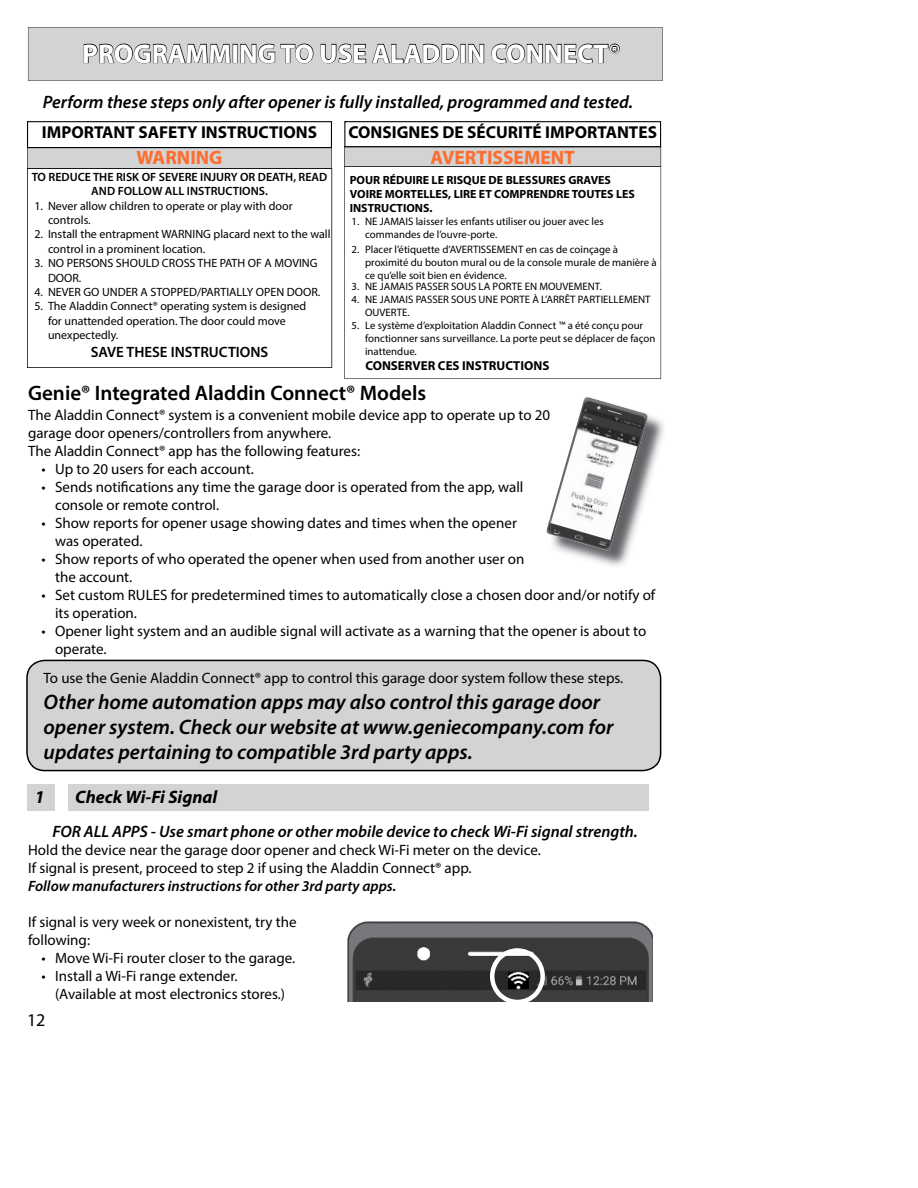
<style>
.page{position:relative;width:918px;height:1188px;background:#fff}
.page>*{position:absolute;margin:0;border:0;box-sizing:border-box;transform-origin:0 0}
.t1{font:700 27px "Myriad Pro";color:#fff}
.t2{font:italic 600 21px/25.2px "Myriad Pro";color:#000}
.t3{font:600 21px "Myriad Pro";color:#000}
.t4{font:700 19.5px "Myriad Pro";color:#ff6c2c}
.t5{font:italic 600 18px "Myriad Pro";color:#000}
.t6{font:italic 700 18px "Myriad Pro";color:#000}
.t7{font:18px "Myriad Pro";color:#000}
.t8{font:700 17.25px "Myriad Pro";color:#000}
.t9{font:italic 600 16.5px "Myriad Pro";color:#000}
.t10{font:15px/18px "Myriad Pro";color:#000}
.t11{font:italic 600 15px "Myriad Pro";color:#000}
.t12{font:600 15px "Myriad Pro";color:#000}
.t13{font:700 12.9px "Myriad Pro";color:#000}
.t14{font:12px/14.4px "Myriad Pro";color:#000}
.t15{font:600 12px/14.4px "Myriad Pro";color:#000;text-align:center}
.t16{font:700 11.85px/14.2px "Myriad Pro";color:#000}
.t17{font:10.8px/12.9px "Myriad Pro";color:#000}
</style>
<div class="page">
<div style="left:26px;top:660px;width:635px;height:111px;background:#d1d3d4"></div>
<svg style="left:344px;top:167px;width:317px;height:212px"></svg>
<svg style="left:344px;top:121px;width:317px;height:46px"></svg>
<img style="left:561px;top:415px;width:103px;height:151px">
<img style="left:546px;top:397px;width:52px;height:137px">
<img style="left:550px;top:400px;width:99px;height:151px">
<svg style="left:27px;top:121px;width:305px;height:47px"></svg>
<svg style="left:27px;top:168px;width:305px;height:200px"></svg>
<div style="left:68px;top:784px;width:581px;height:27px;background:#d1d3d4"></div>
<div style="left:28px;top:784px;width:27px;height:27px;background:#d1d3d4"></div>
<img style="left:347px;top:921px;width:306px;height:80px">
<svg style="left:490px;top:948px;width:55px;height:54px"></svg>
<svg style="left:28px;top:27px;width:634px;height:54px;background:#bdbebf"></svg>
<h1 class="t1" style="left:82px;top:40px;width:540px">PROGRAMMING TO USE ALADDIN CONNECT®</h1>
<p class="t5" style="left:43px;top:95px;width:592px">Perform these steps only after opener is fully installed, programmed and tested.</p>
<p class="t8" style="left:42px;top:124px;width:277px">IMPORTANT SAFETY INSTRUCTIONS</p>
<p class="t15" style="left:32px;top:171px;width:297px">TO REDUCE THE RISK OF SEVERE INJURY OR DEATH, READ<br>AND FOLLOW ALL INSTRUCTIONS.</p>
<p class="t14" style="left:48px;top:199px;width:246px;text-indent:-13px">1. Never allow children to operate or play with door controls.</p>
<p class="t14" style="left:48px;top:228px;width:284px;text-indent:-13px">2. Install the entrapment WARNING placard next to the wall control in a prominent location.</p>
<p class="t14" style="left:48px;top:256px;width:271px;text-indent:-13px">3. NO PERSONS SHOULD CROSS THE PATH OF A MOVING<br>DOOR.</p>
<p class="t14" style="left:35px;top:285px;width:287px">4. NEVER GO UNDER A STOPPED/PARTIALLY OPEN DOOR.</p>
<p class="t14" style="left:48px;top:300px;width:260px;text-indent:-13px">5. The Aladdin Connect® operating system is designed for unattended operation. The door could move unexpectedly.</p>
<p class="t12" style="left:91px;top:346px;width:179px">SAVE THESE INSTRUCTIONS</p>
<h3 class="t4" style="left:136px;top:148px;width:88px">WARNING</h3>
<p class="t8" style="left:348px;top:124px;width:310px">CONSIGNES DE SÉCURITÉ IMPORTANTES</p>
<h3 class="t4" style="left:431px;top:147px;width:146px">AVERTISSEMENT</h3>
<p class="t16" style="left:350px;top:173px;width:287px">POUR RÉDUIRE LE RISQUE DE BLESSURES GRAVES<br>VOIRE MORTELLES, LIRE ET COMPRENDRE TOUTES LES<br>INSTRUCTIONS.</p>
<p class="t17" style="left:365px;top:215px;width:240px;text-indent:-14px">1. NE JAMAIS laisser les enfants utiliser ou jouer avec les commandes de l’ouvre-porte.</p>
<p class="t17" style="left:365px;top:244px;width:293px;text-indent:-14px">2. Placer l’étiquette d’AVERTISSEMENT en cas de coinçage à proximité du bouton mural ou de la console murale de manière à ce qu’elle soit bien en évidence.</p>
<p class="t17" style="left:352px;top:280px;width:252px">3. NE JAMAIS PASSER SOUS LA PORTE EN MOUVEMENT.</p>
<p class="t17" style="left:365px;top:293px;width:287px;text-indent:-14px">4. NE JAMAIS PASSER SOUS UNE PORTE À L’ARRÊT PARTIELLEMENT<br>OUVERTE.</p>
<p class="t17" style="left:365px;top:319px;width:292px;text-indent:-14px">5. Le système d’exploitation Aladdin Connect ™ a été conçu pour fonctionner sans surveillance. La porte peut se déplacer de façon inattendue.</p>
<p class="t13" style="left:365px;top:360px;width:185px">CONSERVER CES INSTRUCTIONS</p>
<h2 class="t3" style="left:28px;top:385px;width:400px">Genie® Integrated Aladdin Connect® Models</h2>
<p class="t10" style="left:28px;top:406px;width:524px">The Aladdin Connect® system is a convenient mobile device app to operate up to 20 garage door openers/controllers from anywhere.<br>The Aladdin Connect® app has the following features:</p>
<p class="t10" style="left:42px;top:460px;width:214px">• Up to 20 users for each account.</p>
<p class="t10" style="left:55px;top:478px;width:470px;text-indent:-14px">• Sends notifications any time the garage door is operated from the app, wall console or remote control.</p>
<p class="t10" style="left:55px;top:514px;width:463px;text-indent:-14px">• Show reports for opener usage showing dates and times when the opener was operated.</p>
<p class="t10" style="left:55px;top:550px;width:471px;text-indent:-14px">• Show reports of who operated the opener when used from another user on the account.</p>
<p class="t10" style="left:55px;top:586px;width:602px;text-indent:-14px">• Set custom RULES for predetermined times to automatically close a chosen door and/or notify of its operation.</p>
<p class="t10" style="left:55px;top:622px;width:593px;text-indent:-14px">• Opener light system and an audible signal will activate as a warning that the opener is about to operate.</p>
<p class="t10" style="left:44px;top:670px;width:581px">To use the Genie Aladdin Connect® app to control this garage door system follow these steps.</p>
<h2 class="t2" style="left:44px;top:691px;width:571px">Other home automation apps may also control this garage door opener system. Check our website at www.geniecompany.com for updates pertaining to compatible 3rd party apps.</h2>
<p class="t6" style="left:35px;top:791px;width:11px">1</p>
<p class="t6" style="left:75px;top:791px;width:144px">Check Wi-Fi Signal</p>
<p class="t9" style="left:52px;top:825px;width:587px">FOR ALL APPS - Use smart phone or other mobile device to check Wi-Fi signal strength.</p>
<p class="t10" style="left:28px;top:842px;width:514px">Hold the device near the garage door opener and check Wi-Fi meter on the device.<br>If signal is present, proceed to step 2 if using the Aladdin Connect® app.</p>
<p class="t11" style="left:28px;top:880px;width:370px">Follow manufacturers instructions for other 3rd party apps.</p>
<p class="t10" style="left:28px;top:914px;width:270px">If signal is very week or nonexistent, try the following:</p>
<p class="t10" style="left:42px;top:950px;width:255px">• Move Wi-Fi router closer to the garage.</p>
<p class="t10" style="left:55px;top:968px;width:232px;text-indent:-14px">• Install a Wi-Fi range extender. (Available at most electronics stores.)</p>
<p class="t7" style="left:27px;top:1011px;width:20px">12</p>
</div>
